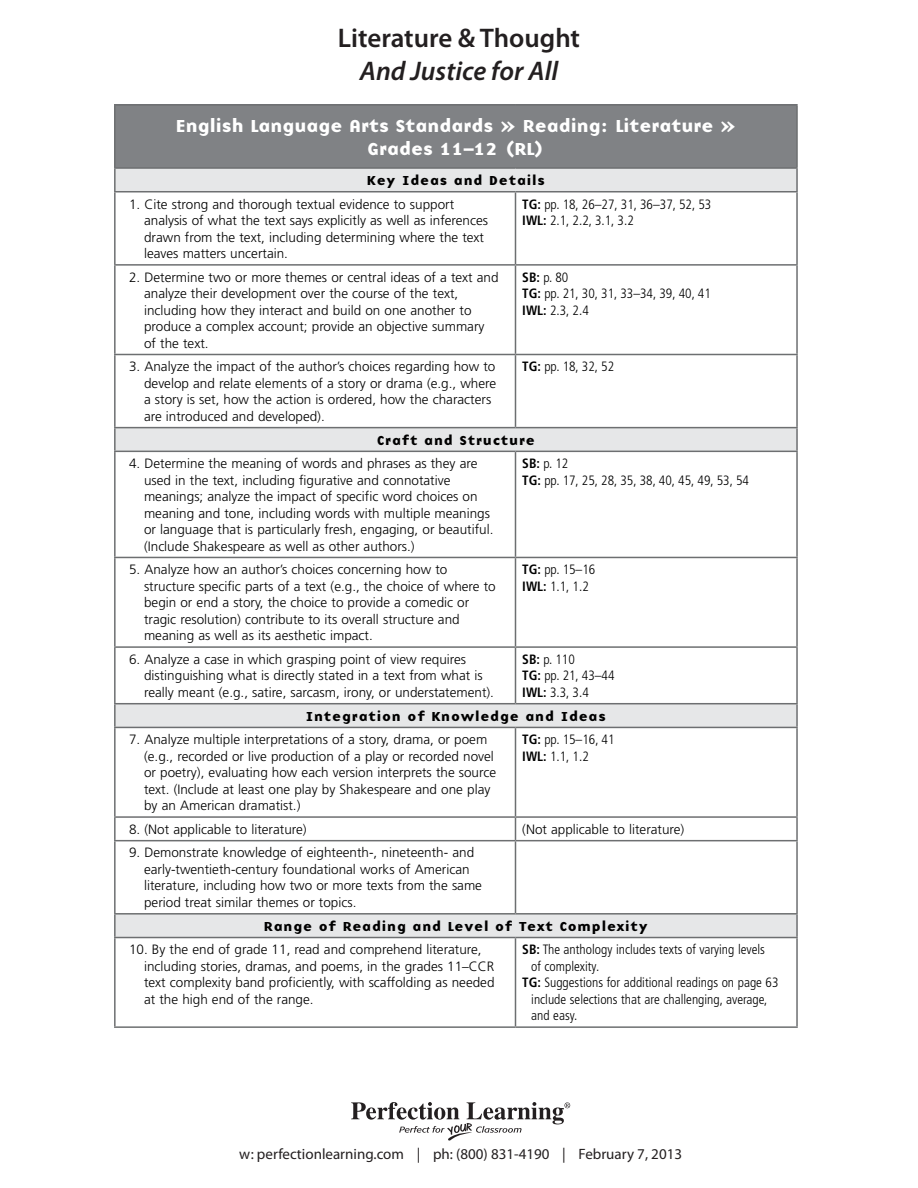
<style>
.page{position:relative;width:918px;height:1188px;background:#fff}
.page>*{position:absolute;margin:0;border:0;box-sizing:border-box;transform-origin:0 0}
.t1{font:600 27px "Myriad Pro";color:#231f20}
.t2{font:italic 600 27px "Myriad Pro";color:#231f20}
.t3{font:18px/22.5px "Base Nine B";color:#fff;text-align:center}
.t4{font:15px "Myriad Pro";color:#231f20}
.t5{font:300 13.5px/16.5px "Frutiger";color:#000}
.t6{font:300 condensed 13.5px/16.5px "Frutiger";color:#000}
.t7{font:13.5px "Base Nine B";letter-spacing:.06em;color:#000}
.s1{font-weight:700}
</style>
<div class="page">
<div style="left:115px;top:105px;width:682px;height:63px;background:#808285"></div>
<svg style="left:116px;top:169px;width:680px;height:768px"></svg>
<hr style="left:796px;top:106px;width:2px;height:61px;background:#6d6f71">
<hr style="left:796px;top:169px;width:2px;height:22px;background:#6d6f71">
<hr style="left:114px;top:192px;width:2px;height:72px;background:#6d6f71">
<hr style="left:515px;top:191px;width:283px;height:1px;background:#6d6f71">
<hr style="left:515px;top:192px;width:1px;height:72px;background:#6d6f71">
<hr style="left:796px;top:192px;width:2px;height:72px;background:#6d6f71">
<hr style="left:114px;top:264px;width:401px;height:2px;background:#6d6f71">
<hr style="left:114px;top:266px;width:2px;height:88px;background:#6d6f71">
<hr style="left:515px;top:264px;width:283px;height:2px;background:#6d6f71">
<hr style="left:515px;top:266px;width:1px;height:88px;background:#6d6f71">
<hr style="left:796px;top:266px;width:2px;height:88px;background:#6d6f71">
<hr style="left:114px;top:354px;width:401px;height:1px;background:#6d6f71">
<hr style="left:114px;top:355px;width:2px;height:72px;background:#6d6f71">
<hr style="left:515px;top:354px;width:283px;height:1px;background:#6d6f71">
<hr style="left:515px;top:355px;width:1px;height:72px;background:#6d6f71">
<hr style="left:796px;top:355px;width:2px;height:72px;background:#6d6f71">
<hr style="left:515px;top:427px;width:283px;height:1px;background:#6d6f71">
<hr style="left:796px;top:428px;width:2px;height:23px;background:#6d6f71">
<hr style="left:114px;top:452px;width:2px;height:105px;background:#6d6f71">
<hr style="left:515px;top:451px;width:283px;height:1px;background:#6d6f71">
<hr style="left:515px;top:452px;width:1px;height:105px;background:#6d6f71">
<hr style="left:796px;top:452px;width:2px;height:105px;background:#6d6f71">
<hr style="left:114px;top:557px;width:401px;height:1px;background:#6d6f71">
<hr style="left:114px;top:558px;width:2px;height:88px;background:#6d6f71">
<hr style="left:515px;top:557px;width:283px;height:1px;background:#6d6f71">
<hr style="left:515px;top:558px;width:1px;height:88px;background:#6d6f71">
<hr style="left:796px;top:558px;width:2px;height:88px;background:#6d6f71">
<hr style="left:114px;top:646px;width:401px;height:2px;background:#6d6f71">
<hr style="left:114px;top:648px;width:2px;height:55px;background:#6d6f71">
<hr style="left:515px;top:646px;width:283px;height:2px;background:#6d6f71">
<hr style="left:515px;top:648px;width:1px;height:55px;background:#6d6f71">
<hr style="left:796px;top:648px;width:2px;height:55px;background:#6d6f71">
<hr style="left:515px;top:703px;width:283px;height:1px;background:#6d6f71">
<hr style="left:796px;top:704px;width:2px;height:23px;background:#6d6f71">
<hr style="left:114px;top:728px;width:2px;height:88px;background:#6d6f71">
<hr style="left:515px;top:727px;width:283px;height:1px;background:#6d6f71">
<hr style="left:515px;top:728px;width:1px;height:88px;background:#6d6f71">
<hr style="left:796px;top:728px;width:2px;height:88px;background:#6d6f71">
<hr style="left:114px;top:816px;width:401px;height:2px;background:#6d6f71">
<hr style="left:114px;top:818px;width:2px;height:22px;background:#6d6f71">
<hr style="left:515px;top:816px;width:283px;height:2px;background:#6d6f71">
<svg style="left:515px;top:818px;width:1px;height:22px"></svg>
<hr style="left:796px;top:818px;width:2px;height:22px;background:#6d6f71">
<hr style="left:114px;top:840px;width:401px;height:1px;background:#6d6f71">
<hr style="left:114px;top:841px;width:2px;height:72px;background:#6d6f71">
<hr style="left:515px;top:840px;width:283px;height:1px;background:#6d6f71">
<hr style="left:515px;top:841px;width:1px;height:72px;background:#6d6f71">
<hr style="left:796px;top:841px;width:2px;height:72px;background:#6d6f71">
<hr style="left:515px;top:913px;width:283px;height:2px;background:#6d6f71">
<hr style="left:796px;top:915px;width:2px;height:22px;background:#6d6f71">
<hr style="left:114px;top:938px;width:2px;height:88px;background:#6d6f71">
<hr style="left:515px;top:937px;width:283px;height:1px;background:#6d6f71">
<hr style="left:515px;top:938px;width:1px;height:88px;background:#6d6f71">
<hr style="left:796px;top:938px;width:2px;height:88px;background:#6d6f71">
<hr style="left:114px;top:1026px;width:401px;height:2px;background:#6d6f71">
<hr style="left:515px;top:1026px;width:283px;height:2px;background:#6d6f71">
<hr style="left:114px;top:104px;width:401px;height:2px;background:#6d6f71">
<hr style="left:114px;top:106px;width:2px;height:61px;background:#6d6f71">
<hr style="left:515px;top:104px;width:283px;height:2px;background:#6d6f71">
<hr style="left:114px;top:167px;width:401px;height:2px;background:#6d6f71">
<hr style="left:114px;top:169px;width:2px;height:22px;background:#6d6f71">
<hr style="left:515px;top:167px;width:283px;height:2px;background:#6d6f71">
<hr style="left:114px;top:191px;width:401px;height:1px;background:#6d6f71">
<hr style="left:114px;top:427px;width:401px;height:1px;background:#6d6f71">
<hr style="left:114px;top:428px;width:2px;height:23px;background:#6d6f71">
<hr style="left:114px;top:451px;width:401px;height:1px;background:#6d6f71">
<hr style="left:114px;top:703px;width:401px;height:1px;background:#6d6f71">
<hr style="left:114px;top:704px;width:2px;height:23px;background:#6d6f71">
<hr style="left:114px;top:727px;width:401px;height:1px;background:#6d6f71">
<hr style="left:114px;top:913px;width:401px;height:2px;background:#6d6f71">
<hr style="left:114px;top:915px;width:2px;height:22px;background:#6d6f71">
<hr style="left:114px;top:937px;width:401px;height:1px;background:#6d6f71">
<svg style="left:351px;top:1102px;width:219px;height:39px"></svg>
<p class="t1" style="left:338px;top:21px;width:244px">Literature &amp; Thought</p>
<p class="t2" style="left:360px;top:53px;width:200px">And Justice for All</p>
<p class="t3" style="left:176px;top:114px;width:562px">English Language Arts Standards » Reading: Literature »<br>Grades 11–12 (RL)</p>
<p class="t7" style="left:367px;top:170px;width:180px">Key Ideas and Details</p>
<p class="t5" style="left:144px;top:196px;width:346px;text-indent:-15px">1. Cite strong and thorough textual evidence to support analysis of what the text says explicitly as well as inferences drawn from the text, including determining where the text leaves matters uncertain.</p>
<p class="t6" style="left:522px;top:196px;width:191px"><span class="s1">TG:</span> pp. 18, 26–27, 31, 36–37, 52, 53<br><span class="s1">IWL:</span> 2.1, 2.2, 3.1, 3.2</p>
<p class="t5" style="left:144px;top:269px;width:356px;text-indent:-15px">2. Determine two or more themes or central ideas of a text and analyze their development over the course of the text, including how they interact and build on one another to produce a complex account; provide an objective summary of the text.</p>
<p class="t6" style="left:522px;top:269px;width:190px"><span class="s1">SB:</span> p. 80<br><span class="s1">TG:</span> pp. 21, 30, 31, 33–34, 39, 40, 41<br><span class="s1">IWL:</span> 2.3, 2.4</p>
<p class="t5" style="left:144px;top:359px;width:354px;text-indent:-15px">3. Analyze the impact of the author’s choices regarding how to develop and relate elements of a story or drama (e.g., where a story is set, how the action is ordered, how the characters are introduced and developed).</p>
<p class="t6" style="left:522px;top:359px;width:93px"><span class="s1">TG:</span> pp. 18, 32, 52</p>
<p class="t7" style="left:377px;top:429px;width:160px">Craft and Structure</p>
<p class="t5" style="left:144px;top:455px;width:351px;text-indent:-15px">4. Determine the meaning of words and phrases as they are used in the text, including figurative and connotative meanings; analyze the impact of specific word choices on meaning and tone, including words with multiple meanings or language that is particularly fresh, engaging, or beautiful. (Include Shakespeare as well as other authors.)</p>
<p class="t6" style="left:522px;top:455px;width:228px"><span class="s1">SB:</span> p. 12<br><span class="s1">TG:</span> pp. 17, 25, 28, 35, 38, 40, 45, 49, 53, 54</p>
<p class="t5" style="left:144px;top:562px;width:353px;text-indent:-15px">5. Analyze how an author’s choices concerning how to structure specific parts of a text (e.g., the choice of where to begin or end a story, the choice to provide a comedic or tragic resolution) contribute to its overall structure and meaning as well as its aesthetic impact.</p>
<p class="t6" style="left:522px;top:562px;width:75px"><span class="s1">TG:</span> pp. 15–16<br><span class="s1">IWL:</span> 1.1, 1.2</p>
<p class="t5" style="left:144px;top:651px;width:351px;text-indent:-15px">6. Analyze a case in which grasping point of view requires distinguishing what is directly stated in a text from what is really meant (e.g., satire, sarcasm, irony, or understatement).</p>
<p class="t6" style="left:522px;top:651px;width:94px"><span class="s1">SB:</span> p. 110<br><span class="s1">TG:</span> pp. 21, 43–44<br><span class="s1">IWL:</span> 3.3, 3.4</p>
<p class="t7" style="left:306px;top:705px;width:302px">Integration of Knowledge and Ideas</p>
<p class="t5" style="left:144px;top:731px;width:354px;text-indent:-15px">7. Analyze multiple interpretations of a story, drama, or poem (e.g., recorded or live production of a play or recorded novel or poetry), evaluating how each version interprets the source text. (Include at least one play by Shakespeare and one play by an American dramatist.)</p>
<p class="t6" style="left:522px;top:731px;width:94px"><span class="s1">TG:</span> pp. 15–16, 41<br><span class="s1">IWL:</span> 1.1, 1.2</p>
<p class="t5" style="left:129px;top:821px;width:179px">8. (Not applicable to literature)</p>
<p class="t5" style="left:522px;top:821px;width:164px">(Not applicable to literature)</p>
<p class="t5" style="left:144px;top:845px;width:339px;text-indent:-15px">9. Demonstrate knowledge of eighteenth-, nineteenth- and early-twentieth-century foundational works of American literature, including how two or more texts from the same period treat similar themes or topics.</p>
<p class="t7" style="left:264px;top:915px;width:385px">Range of Reading and Level of Text Complexity</p>
<p class="t5" style="left:144px;top:942px;width:352px;text-indent:-15px">10. By the end of grade 11, read and comprehend literature, including stories, dramas, and poems, in the grades 11–CCR text complexity band proficiently, with scaffolding as needed at the high end of the range.</p>
<p class="t6" style="left:522px;top:942px;width:244px"><span class="s1">SB:</span> The anthology includes texts of varying levels</p>
<p class="t6" style="left:531px;top:958px;width:69px">of complexity.</p>
<p class="t6" style="left:522px;top:975px;width:258px"><span class="s1">TG:</span> Suggestions for additional readings on page 63</p>
<p class="t6" style="left:531px;top:991px;width:238px">include selections that are challenging, average,</p>
<p class="t6" style="left:531px;top:1008px;width:48px">and easy.</p>
<p class="t4" style="left:239px;top:1144px;width:444px">w: perfectionlearning.com | ph: (800) 831-4190 | February 7, 2013</p>
</div>
